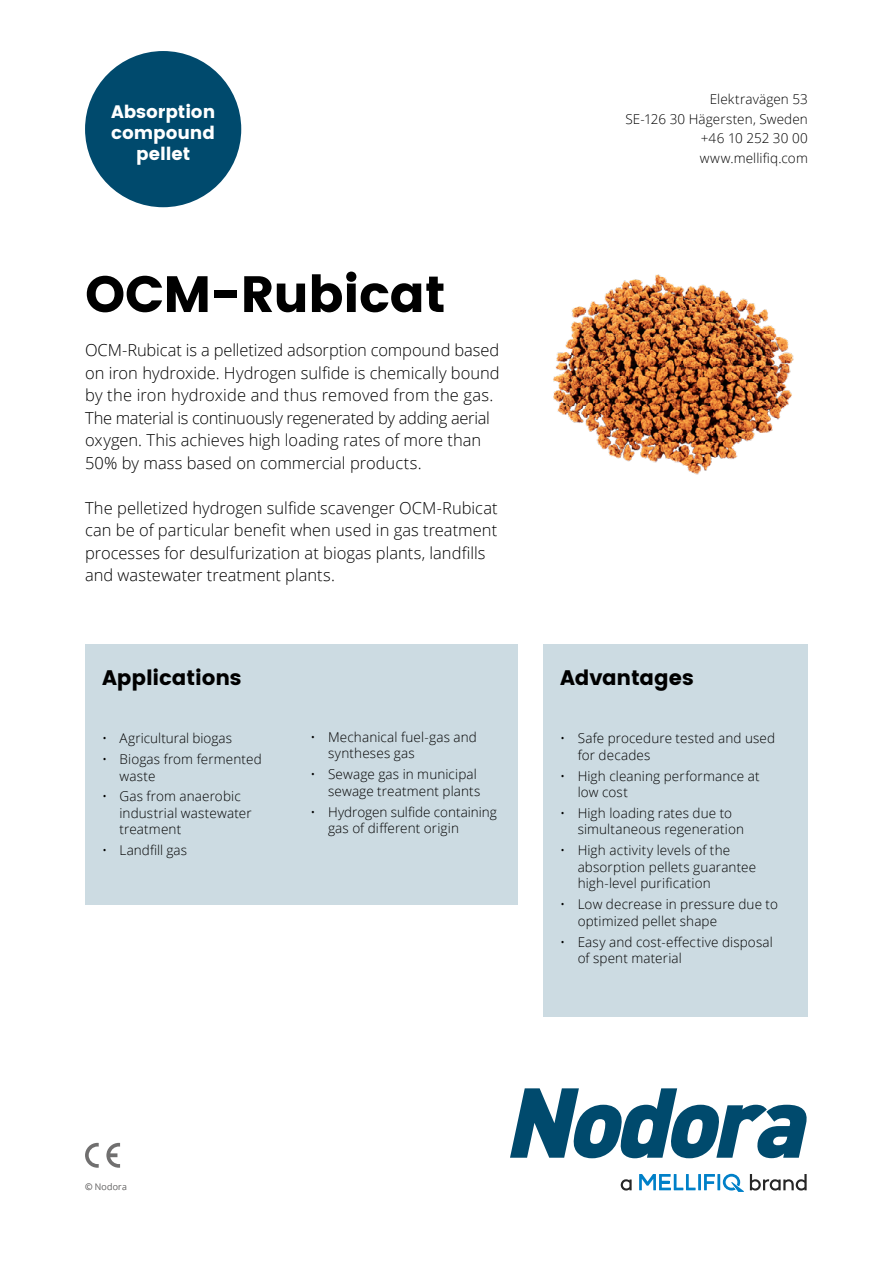
<style>
.page{position:relative;width:893px;height:1263px;background:#fff}
.page>*{position:absolute;margin:0;border:0;box-sizing:border-box;transform-origin:0 0}
.t1{font:51px "Poppins";letter-spacing:-.01em;color:#000}
.t2{font:21px "Poppins";letter-spacing:-.005em;color:#000}
.t3{font:18px/21px "Poppins";letter-spacing:-.005em;color:#fff;text-align:center}
.t4{font:300 16.5px/22.5px "Open Sans";color:#000}
.t5{font:300 13.5px/16.5px "Open Sans";letter-spacing:.01em;color:#000}
.t6{font:300 9px "Open Sans";letter-spacing:.025em;color:#706f6f}
</style>
<div class="page">
<div style="left:85px;top:51px;width:156px;height:156px;background:#004a6d;border-radius:50%"></div>
<svg style="left:510px;top:1088px;width:297px;height:70px"></svg>
<svg style="left:621px;top:1174px;width:186px;height:18px"></svg>
<svg style="left:85px;top:1143px;width:14px;height:25px"></svg>
<svg style="left:106px;top:1143px;width:14px;height:25px"></svg>
<img style="left:553px;top:274px;width:241px;height:201px">
<div style="left:543px;top:644px;width:265px;height:372px;background:#ccdbe2"></div>
<div style="left:85px;top:644px;width:433px;height:260px;background:#ccdbe2"></div>
<h3 class="t3" style="left:111px;top:101px;width:106px">Absorption compound pellet</h3>
<h1 class="t1" style="left:85px;top:265px;width:362px">OCM-Rubicat</h1>
<p class="t4" style="left:85px;top:338px;width:416px">OCM-Rubicat is a pelletized adsorption compound based on iron hydroxide. Hydrogen sulfide is chemically bound by the iron hydroxide and thus removed from the gas.<br>The material is continuously regenerated by adding aerial oxygen. This achieves high loading rates of more than 50% by mass based on commercial products.</p>
<p class="t4" style="left:85px;top:496px;width:414px">The pelletized hydrogen sulfide scavenger OCM-Rubicat can be of particular benefit when used in gas treatment processes for desulfurization at biogas plants, landfills and wastewater treatment plants.</p>
<h2 class="t2" style="left:102px;top:665px;width:141px">Applications</h2>
<p class="t5" style="left:102px;top:730px;width:131px">• Agricultural biogas</p>
<p class="t5" style="left:119px;top:750px;width:144px;text-indent:-17px">• Biogas from fermented waste</p>
<p class="t5" style="left:119px;top:788px;width:134px;text-indent:-17px">• Gas from anaerobic industrial wastewater treatment</p>
<p class="t5" style="left:102px;top:842px;width:87px">• Landfill gas</p>
<p class="t5" style="left:328px;top:728px;width:150px;text-indent:-17px">• Mechanical fuel-gas and syntheses gas</p>
<p class="t5" style="left:311px;top:766px;width:171px;text-align:right">• Sewage gas in municipal sewage treatment plants</p>
<p class="t5" style="left:328px;top:803px;width:170px;text-indent:-17px">• Hydrogen sulfide containing gas of different origin</p>
<p class="t5" style="left:626px;top:89px;width:184px;line-height:19.5px;text-align:right">Elektravägen 53<br>SE-126 30 Hägersten, Sweden +46 10 252 30 00 www.mellifiq.com</p>
<h2 class="t2" style="left:560px;top:665px;width:135px">Advantages</h2>
<p class="t5" style="left:578px;top:730px;width:199px;text-indent:-17px">• Safe procedure tested and used for decades</p>
<p class="t5" style="left:578px;top:767px;width:184px;text-indent:-17px">• High cleaning performance at low cost</p>
<p class="t5" style="left:578px;top:804px;width:168px;text-indent:-17px">• High loading rates due to simultaneous regeneration</p>
<p class="t5" style="left:578px;top:842px;width:180px;text-indent:-17px">• High activity levels of the absorption pellets guarantee high-level purification</p>
<p class="t5" style="left:578px;top:896px;width:202px;text-indent:-17px">• Low decrease in pressure due to optimized pellet shape</p>
<p class="t5" style="left:578px;top:933px;width:197px;text-indent:-17px">• Easy and cost-effective disposal of spent material</p>
<p class="t6" style="left:85px;top:1181px;width:43px">© Nodora</p>
</div>
